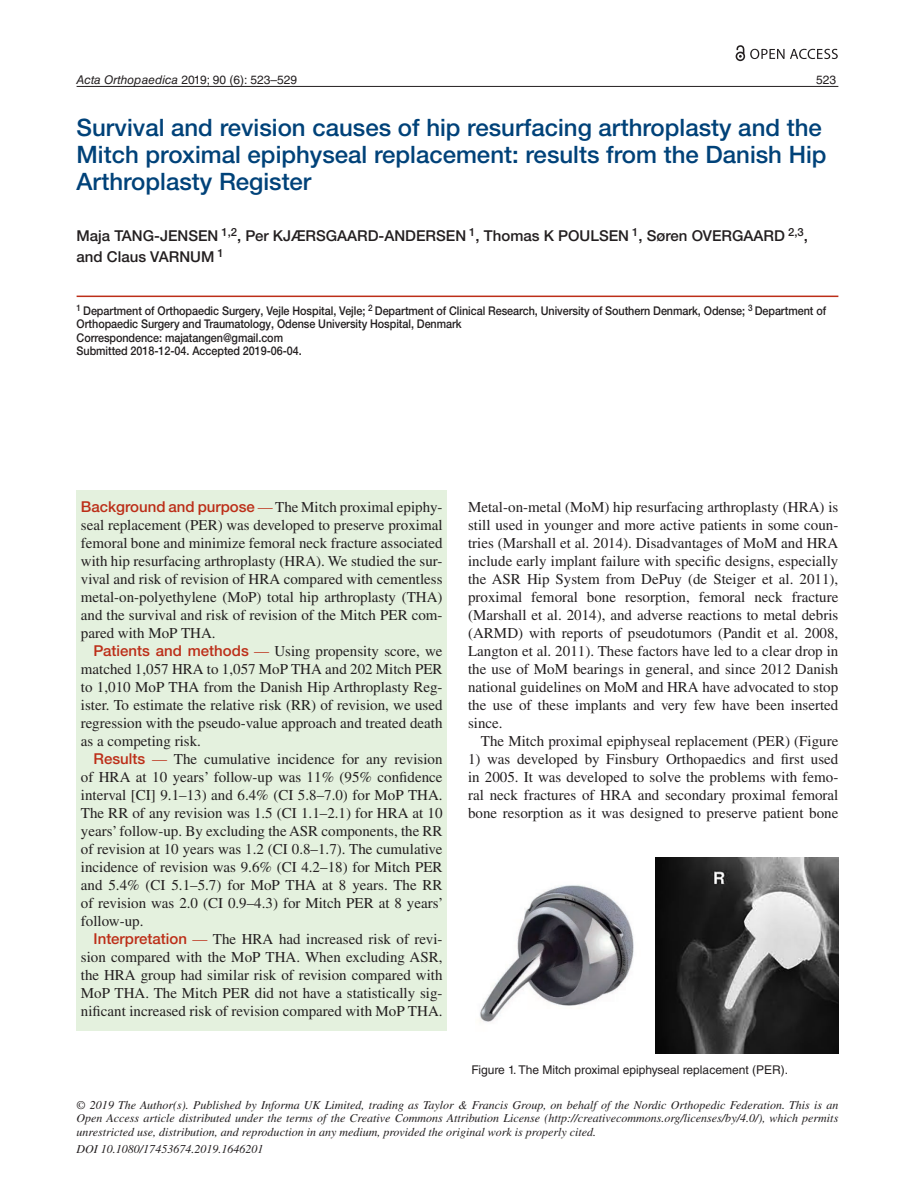
<style>
.page{position:relative;width:915px;height:1191px;background:#fff}
.page>*{position:absolute;margin:0;border:0;box-sizing:border-box;transform-origin:0 0}
.t1{font:500 24px/27px "Helvetica Neue LTW1 G";color:#004279}
.t2{font:15px/18px "Times";color:#231f20;text-align:justify}
.t3{font:500 15px/21px "Helvetica Neue LTW1 G";color:#231f20}
.t4{font:italic 12px/13.5px "Times";color:#231f20;text-align:justify}
.t5{font:500 12px/13.5px "Helvetica Neue LTW1 G";letter-spacing:-.005em;color:#231f20;scale:.9 1}
.t6{font:12px "Helvetica LT Std";color:#231f20}
.s1{font-style:italic}
.s2{font-family:"Helvetica Neue LTW1 G";font-weight:500;color:#bc2e18}
.s3{color:#bc2e18}
</style>
<div class="page">
<hr style="left:77px;top:86px;width:761px;height:1px;background:#231f20">
<div style="left:77px;top:490px;width:369px;height:540px;background:#e4f1de"></div>
<hr style="left:77px;top:295px;width:761px;height:2px;background:#bc2e18">
<svg style="left:735px;top:45px;width:9px;height:16px"></svg>
<svg style="left:750px;top:49px;width:87px;height:10px"></svg>
<img style="left:479px;top:885px;width:155px;height:137px">
<img style="left:655px;top:857px;width:183px;height:196px">
<p class="t6" style="left:77px;top:72px;width:222px"><span class="s1">Acta Orthopaedica</span> 2019; 90 (6): 523–529</p>
<p class="t6" style="left:816px;top:72px;width:22px">523</p>
<h1 class="t1" style="left:77px;top:114px;width:751px">Survival and revision causes of hip resurfacing arthroplasty and the<br>Mitch proximal epiphyseal replacement: results from the Danish Hip<br>Arthroplasty Register</h1>
<p class="t3" style="left:77px;top:225px;width:732px">Maja TANG-JENSEN <sup>1,2</sup>, Per KJÆRSGAARD-ANDERSEN <sup>1</sup>, Thomas K POULSEN <sup>1</sup>, Søren OVERGAARD <sup>2,3</sup>, and Claus VARNUM <sup>1</sup></p>
<p class="t5" style="left:77px;top:304px;width:834px"><sup>1</sup> Department of Orthopaedic Surgery, Vejle Hospital, Vejle; <sup>2</sup> Department of Clinical Research, University of Southern Denmark, Odense; <sup>3</sup> Department of Orthopaedic Surgery and Traumatology, Odense University Hospital, Denmark<br>Correspondence: majatangen@gmail.com<br>Submitted 2018-12-04. Accepted 2019-06-04.</p>
<p class="t2" style="left:81px;top:497px;width:363px"><span class="s2">Background and purpose</span> <span class="s3">—</span> The Mitch proximal epiphy&shy;seal replacement (PER) was developed to preserve proximal femoral bone and minimize femoral neck fracture associated with hip resurfacing arthroplasty (HRA). We studied the sur&shy;vival and risk of revision of HRA compared with cementless metal-on-polyethylene (MoP) total hip arthroplasty (THA) and the survival and risk of revision of the Mitch PER com&shy;pared with MoP THA.</p>
<p class="t2" style="left:81px;top:641px;width:363px;text-indent:13px"><span class="s2">Patients and methods</span> <span class="s3">—</span> Using propensity score, we matched 1,057 HRA to 1,057 MoP THA and 202 Mitch PER to 1,010 MoP THA from the Danish Hip Arthroplasty Reg&shy;ister. To estimate the relative risk (RR) of revision, we used regression with the pseudo-value approach and treated death as a competing risk.</p>
<p class="t2" style="left:81px;top:749px;width:364px;text-indent:13px"><span class="s2">Results</span> <span class="s3">—</span> The cumulative incidence for any revision of HRA at 10 years’ follow-up was 11% (95% confidence interval [CI] 9.1–13) and 6.4% (CI 5.8–7.0) for MoP THA.<br>The RR of any revision was 1.5 (CI 1.1–2.1) for HRA at 10 years’ follow-up. By excluding the ASR components, the RR of revision at 10 years was 1.2 (CI 0.8–1.7). The cumulative incidence of revision was 9.6% (CI 4.2–18) for Mitch PER and 5.4% (CI 5.1–5.7) for MoP THA at 8 years. The RR of revision was 2.0 (CI 0.9–4.3) for Mitch PER at 8 years’ follow-up.</p>
<p class="t2" style="left:81px;top:929px;width:363px;text-indent:13px"><span class="s2">Interpretation</span> <span class="s3">—</span> The HRA had increased risk of revi&shy;sion compared with the MoP THA. When excluding ASR, the HRA group had similar risk of revision compared with MoP THA. The Mitch PER did not have a statistically sig&shy;nificant increased risk of revision compared with MoP THA.</p>
<p class="t2" style="left:468px;top:497px;width:371px">Metal-on-metal (MoM) hip resurfacing arthroplasty (HRA) is still used in younger and more active patients in some coun&shy;tries (Marshall et al. 2014). Disadvantages of MoM and HRA include early implant failure with specific designs, especially the ASR Hip System from DePuy (de Steiger et al. 2011), proximal femoral bone resorption, femoral neck fracture (Marshall et al. 2014), and adverse reactions to metal debris (ARMD) with reports of pseudotumors (Pandit et al. 2008, Langton et al. 2011). These factors have led to a clear drop in the use of MoM bearings in general, and since 2012 Danish national guidelines on MoM and HRA have advocated to stop the use of these implants and very few have been inserted since.</p>
<p class="t2" style="left:480px;top:731px;width:359px">The Mitch proximal epiphyseal replacement (PER) (Figure</p>
<p class="t2" style="left:468px;top:749px;width:371px">1) was developed by Finsbury Orthopaedics and first used in 2005. It was developed to solve the problems with femo&shy;ral neck fractures of HRA and secondary proximal femoral bone resorption as it was designed to preserve patient bone</p>
<p class="t6" style="left:471px;top:1063px;width:318px">Figure 1. The Mitch proximal epiphyseal replacement (PER).</p>
<p class="t4" style="left:77px;top:1098px;width:763px">© 2019 The Author(s). Published by Informa UK Limited, trading as Taylor &amp; Francis Group, on behalf of the Nordic Orthopedic Federation. This is an Open Access article distributed under the terms of the Creative Commons Attribution License (http://creativecommons.org/licenses/by/4.0/), which permits unrestricted use, distribution, and reproduction in any medium, provided the original work is properly cited.</p>
<p class="t4" style="left:77px;top:1142px;width:188px">DOI 10.1080/17453674.2019.1646201</p>
</div>
